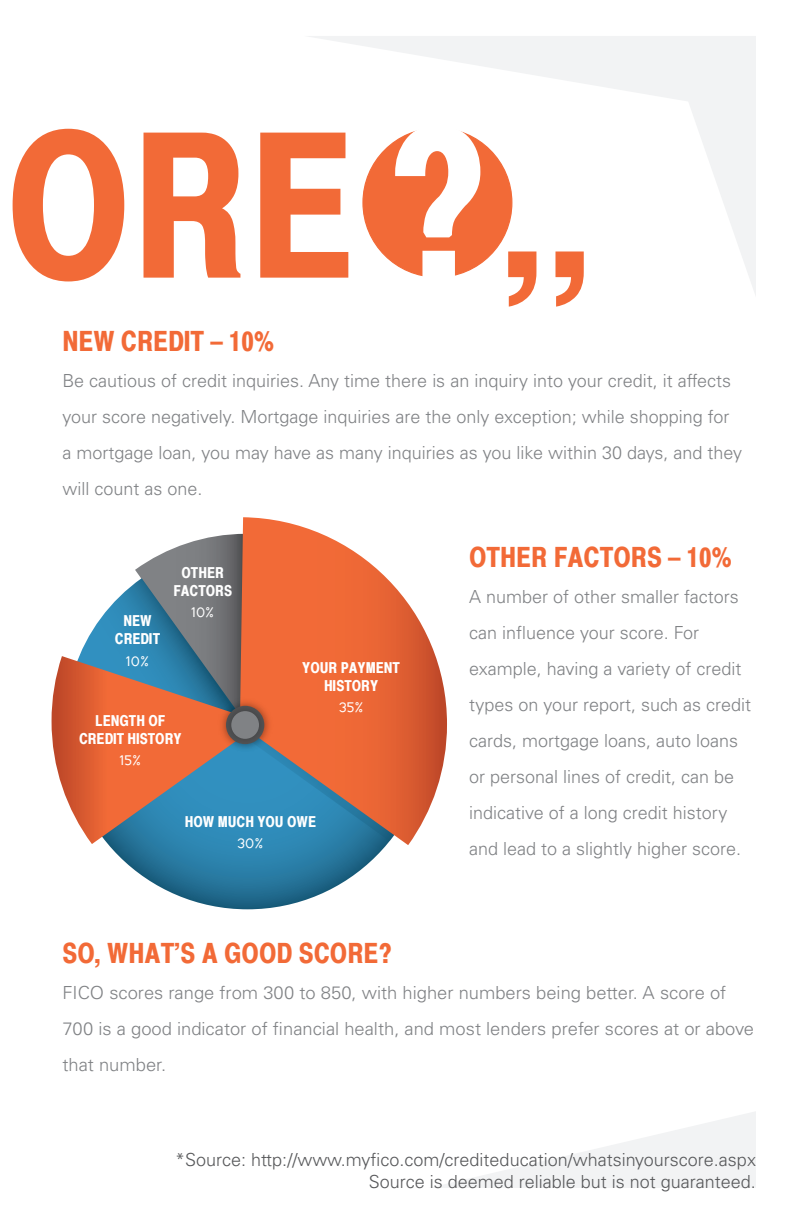
<style>
.page{position:relative;width:792px;height:1224px;background:#fff}
.page>*{position:absolute;margin:0;border:0;box-sizing:border-box;transform-origin:0 0}
.t1{font:700 215.2px "Xerox Sans Serif Narrow FC";color:#fff}
.t2{font:700 202px "Xerox Sans Serif Narrow FC";color:#f26a37}
.t3{font:700 28px "Xerox Sans Serif Narrow FC";color:#f26a37}
.t4{font:300 18px/36px "Univers LT Std";color:#808285}
.t5{font:300 18px "Univers LT Std";color:#57585a}
.t6{font:17.6px "Tunga";color:#fff}
.t7{font:700 15.2px/18.2px "Xerox Sans Serif Narrow FC";color:#fff;text-align:center}
</style>
<div class="page">
<svg style="left:309px;top:36px;width:447px;height:259px"></svg>
<svg style="left:432px;top:1112px;width:324px;height:76px"></svg>
<div style="left:363px;top:128px;width:149px;height:149px;background:#f26a37;border-radius:50%"></div>
<svg style="left:66px;top:545px;width:364px;height:364px;background:#247399"></svg>
<svg style="left:52px;top:656px;width:188px;height:188px"></svg>
<svg style="left:74px;top:534px;width:166px;height:307px;background:#998886"></svg>
<svg style="left:240px;top:517px;width:207px;height:328px"></svg>
<img style="left:212px;top:692px;width:67px;height:67px">
<div style="left:231px;top:711px;width:28px;height:28px;background:#808285;border-radius:50%"></div>
<h2 class="t2" style="left:6px;top:82px;width:352px">ORE</h2>
<p class="t1" style="left:385px;top:74px;width:107px">?</p>
<p class="t2" style="left:588px;top:355px;width:82px;rotate:-180deg">“</p>
<p class="t3" style="left:62px;top:324px;width:213px">NEW CREDIT – 10%</p>
<p class="t4" style="left:62px;top:363px;width:681px">Be cautious of credit inquiries. Any time there is an inquiry into your credit, it affects your score negatively. Mortgage inquiries are the only exception; while shopping for a mortgage loan, you may have as many inquiries as you like within 30 days, and they will count as one.</p>
<p class="t7" style="left:115px;top:611px;width:47px">NEW<br>CREDIT</p>
<p class="t6" style="left:126px;top:649px;width:25px">10%</p>
<p class="t7" style="left:173px;top:563px;width:60px">OTHER<br>FACTORS</p>
<p class="t6" style="left:191px;top:601px;width:25px">10%</p>
<p class="t7" style="left:79px;top:711px;width:104px">LENGTH OF<br>CREDIT HISTORY</p>
<p class="t6" style="left:120px;top:749px;width:23px">15%</p>
<p class="t7" style="left:302px;top:658px;width:99px">YOUR PAYMENT<br>HISTORY</p>
<p class="t6" style="left:339px;top:696px;width:26px">35%</p>
<p class="t7" style="left:185px;top:812px;width:133px">HOW MUCH YOU OWE</p>
<p class="t6" style="left:237px;top:832px;width:28px">30%</p>
<p class="t3" style="left:469px;top:540px;width:264px">OTHER FACTORS – 10%</p>
<p class="t4" style="left:469px;top:579px;width:284px">A number of other smaller factors can influence your score. For example, having a variety of credit types on your report, such as credit cards, mortgage loans, auto loans or personal lines of credit, can be indicative of a long credit history and lead to a slightly higher score.</p>
<p class="t3" style="left:62px;top:936px;width:331px">SO, WHAT’S A GOOD SCORE?</p>
<p class="t4" style="left:62px;top:975px;width:693px">FICO scores range from 300 to 850, with higher numbers being better. A score of<br>700 is a good indicator of financial health, and most lenders prefer scores at or above that number.</p>
<p class="t5" style="left:175px;top:1149px;width:582px">*Source: http://www.myfico.com/crediteducation/whatsinyourscore.aspx</p>
<p class="t5" style="left:369px;top:1171px;width:389px">Source is deemed reliable but is not guaranteed.</p>
</div>
